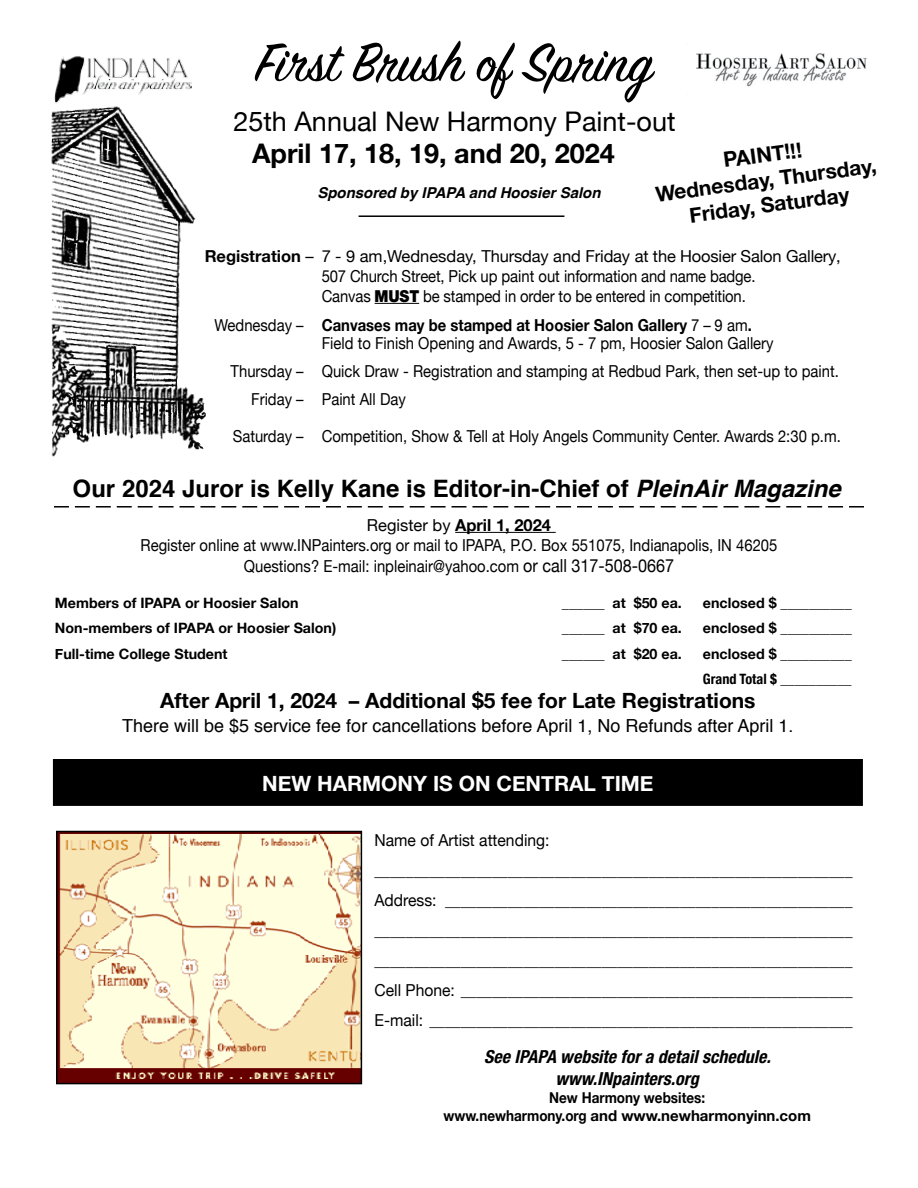
<style>
.page{position:relative;width:918px;height:1188px;background:#fff}
.page>*{position:absolute;margin:0;border:0;box-sizing:border-box;transform-origin:0 0}
.t1{font:60px "Sign Painter House Script";color:#000}
.t2{font:27px "Helvetica Neue";color:#000}
.t3{font:700 27px "Helvetica Neue";color:#000}
.t4{font:700 24px "Helvetica";color:#000}
.t5{font:700 21px/25.2px "Helvetica Neue";color:#000;text-align:center}
.t6{font:700 21px "Helvetica Neue";color:#fff}
.t7{font:18px "Helvetica";color:#000}
.t8{font:italic 700 condensed 18px/21.6px "Helvetica Neue";color:#000;text-align:center}
.t9{font:16.5px/30px "Helvetica Neue";color:#000;scale:.95 1}
.t10{font:16.5px/18.8px "Helvetica Neue";color:#000;scale:.9 1}
.t11{font:16.5px/19.8px "Helvetica Neue";color:#000}
.t12{font:700 15px/18px "Helvetica Neue";color:#000;text-align:center;scale:.9 1}
.t13{font:italic 700 15px "Helvetica";color:#000}
.t14{font:700 14.25px "Helvetica Neue";color:#000}
.t15{font:700 condensed 14.25px "Helvetica Neue";color:#000}
.s1{font-weight:700}
.s2{font-weight:900}
.s3{font-style:italic}
.s4{font-size:18px}
</style>
<div class="page">
<hr style="left:359px;top:215px;width:205px;height:2px;background:#000">
<img style="left:55px;top:56px;width:137px;height:38px">
<hr style="left:375px;top:303px;width:44px;height:1px;background:#000">
<svg style="left:54px;top:506px;width:810px;height:2px"></svg>
<hr style="left:455px;top:532px;width:101px;height:1px;background:#000">
<img style="left:59px;top:834px;width:300px;height:247px">
<div style="left:56px;top:831px;width:306px;height:253px;border:2px solid #000"></div>
<img style="left:51px;top:94px;width:155px;height:363px">
<div style="left:54px;top:760px;width:808px;height:45px;background:#000"></div>
<div style="left:53px;top:759px;width:810px;height:47px;border:2px solid #000"></div>
<img style="left:696px;top:53px;width:171px;height:34px">
<h1 class="t1" style="left:256px;top:26px;width:398px">First Brush of Spring</h1>
<h2 class="t2" style="left:233px;top:102px;width:444px">25th Annual New Harmony Paint-out</h2>
<h2 class="t3" style="left:252px;top:132px;width:364px">April 17, 18, 19, and 20, 2024</h2>
<p class="t13" style="left:317px;top:180px;width:285px">Sponsored by IPAPA and Hoosier Salon</p>
<p class="t5" style="left:651px;top:156px;width:224px;rotate:-7deg">PAINT!!!<br>Wednesday, Thursday,<br>Friday, Saturday</p>
<p class="t11" style="left:322px;top:247px;width:521px;text-indent:-117px"><span class="s1">Registration</span> – 7 - 9 am,Wednesday, Thursday and Friday at the Hoosier Salon Gallery,<br>507 Church Street, Pick up paint out information and name badge.<br>Canvas <span class="s2">MUST</span> be stamped in order to be entered in competition.</p>
<p class="t10" style="left:322px;top:316px;width:504px;text-indent:-107px">Wednesday – <span class="s1">Canvases may be stamped at Hoosier Salon Gallery</span> 7 – 9 am<span class="s1">.<br></span>Field to Finish Opening and Awards, 5 - 7 pm, Hoosier Salon Gallery</p>
<p class="t10" style="left:251px;top:358px;width:654px;line-height:27.8px;text-indent:-21px">Thursday – Quick Draw - Registration and stamping at Redbud Park, then set-up to paint.<br>Friday – Paint All Day</p>
<p class="t10" style="left:233px;top:428px;width:677px">Saturday – Competition, Show &amp; Tell at Holy Angels Community Center. Awards 2:30 p.m.</p>
<h3 class="t4" style="left:73px;top:469px;width:770px">Our 2024 Juror is Kelly Kane is Editor-in-Chief of <span class="s3">PleinAir Magazine</span></h3>
<p class="t11" style="left:141px;top:516px;width:638px;text-align:center">Register by <span class="s1">April 1, 2024<br></span>Register online at www.INPainters.org or mail to IPAPA, P.O. Box 551075, Indianapolis, IN 46205</p>
<p class="t10" style="left:244px;top:558px;width:480px">Questions? E-mail: inpleinair@yahoo.com <span class="s4">or call 317-508-0667</span></p>
<p class="t14" style="left:55px;top:592px;width:245px">Members of IPAPA or Hoosier Salon</p>
<p class="t14" style="left:562px;top:592px;width:121px">______ at $50 ea.</p>
<p class="t14" style="left:703px;top:592px;width:150px">enclosed $ __________</p>
<p class="t14" style="left:55px;top:617px;width:283px">Non-members of IPAPA or Hoosier Salon)</p>
<p class="t14" style="left:562px;top:617px;width:121px">______ at $70 ea.</p>
<p class="t14" style="left:703px;top:617px;width:150px">enclosed $ __________</p>
<p class="t14" style="left:55px;top:643px;width:174px">Full-time College Student</p>
<p class="t14" style="left:562px;top:643px;width:121px">______ at $20 ea.</p>
<p class="t14" style="left:703px;top:643px;width:150px">enclosed $ __________</p>
<p class="t15" style="left:703px;top:667px;width:150px">Grand Total $ __________</p>
<p class="t5" style="left:160px;top:689px;width:597px">After April 1, 2024 – Additional $5 fee for Late Registrations</p>
<p class="t7" style="left:122px;top:712px;width:673px">There will be $5 service fee for cancellations before April 1, No Refunds after April 1.</p>
<p class="t6" style="left:262px;top:767px;width:88px">New Harm</p>
<p class="t6" style="left:381px;top:767px;width:160px">ony is on Central</p>
<p class="t6" style="left:602px;top:767px;width:53px">Time</p>
<p class="t9" style="left:374px;top:827px;width:505px">Name of Artist attending: _____________________________________________________________ Address: ____________________________________________________ _____________________________________________________________ _____________________________________________________________ Cell Phone: __________________________________________________ E-mail: ______________________________________________________</p>
<p class="t8" style="left:484px;top:1046px;width:288px">See IPAPA website for a detail schedule. www.INpainters.org</p>
<p class="t12" style="left:443px;top:1089px;width:410px">New Harmony websites:<br>www.newharmony.org and www.newharmonyinn.com</p>
</div>
